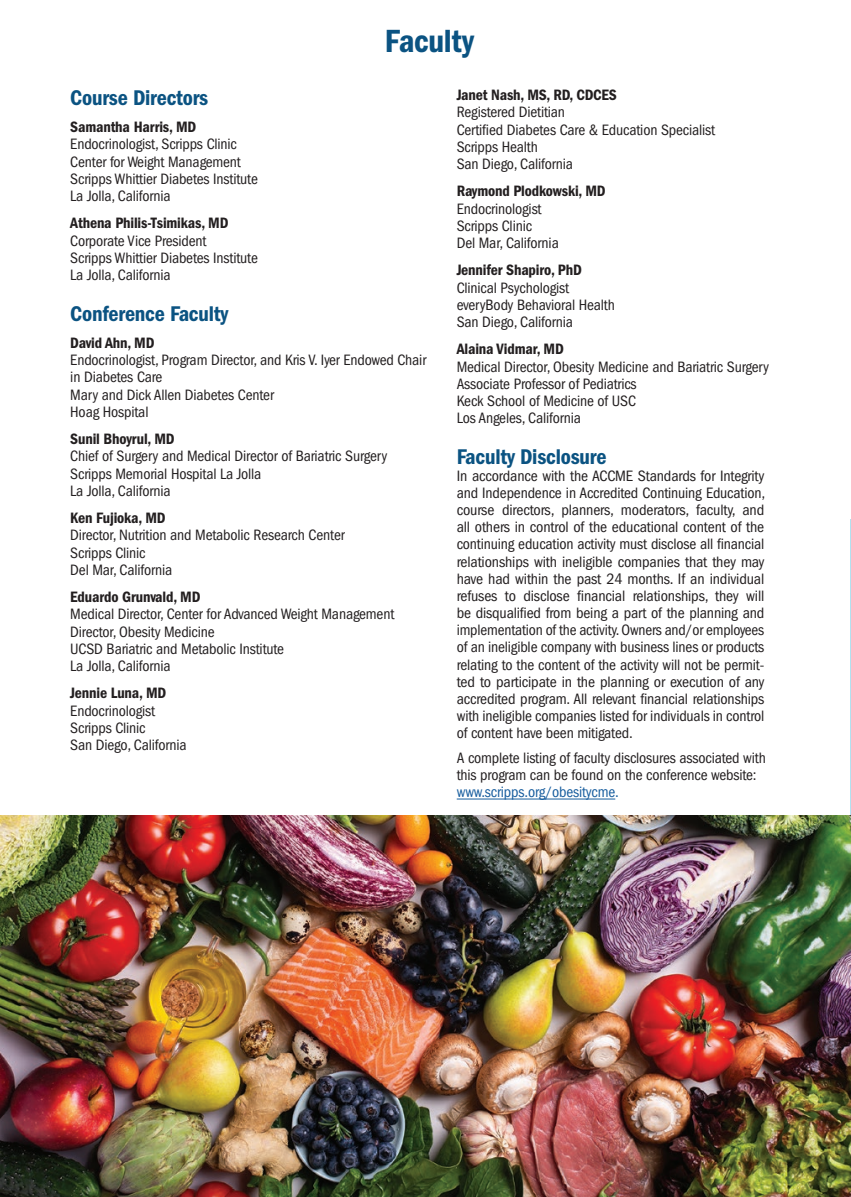
<style>
.page{position:relative;width:851px;height:1197px;background:#fff}
.page>*{position:absolute;margin:0;border:0;box-sizing:border-box;transform-origin:0 0}
.t1{font:33.25px "ITC Franklin Gothic Std Dm Cd";letter-spacing:-.015em;color:#0b5382}
.t2{font:22.05px "ITC Franklin Gothic Std Dm Cd";letter-spacing:-.01em;color:#0b5382}
.t3{font:condensed 15.58px/17.2px "ITC Franklin Gothic Std";letter-spacing:-.01em;color:#231f20}
.t4{font:15.58px "ITC Franklin Gothic Std Dm Cd";letter-spacing:-.01em;color:#231f20}
.t5{font:condensed 15.58px "ITC Franklin Gothic Std";letter-spacing:-.01em;color:#175d9e}
</style>
<div class="page">
<img style="left:850px;top:520px;width:1px;height:677px">
<img style="left:0;top:815px;width:850px;height:382px">
<hr style="left:456px;top:799px;width:159px;height:1px;background:#175d9e">
<h1 class="t1" style="left:385px;top:22px;width:91px">Faculty</h1>
<h2 class="t2" style="left:70px;top:85px;width:139px">Course Directors</h2>
<p class="t4" style="left:70px;top:118px;width:127px">Samantha Harris, MD</p>
<p class="t3" style="left:70px;top:136px;width:189px">Endocrinologist, Scripps Clinic<br>Center for Weight Management<br>Scripps Whittier Diabetes Institute<br>La Jolla, California</p>
<p class="t4" style="left:70px;top:214px;width:160px">Athena Philis-Tsimikas, MD</p>
<p class="t3" style="left:70px;top:232px;width:189px">Corporate Vice President<br>Scripps Whittier Diabetes Institute<br>La Jolla, California</p>
<h2 class="t2" style="left:70px;top:301px;width:159px">Conference Faculty</h2>
<p class="t4" style="left:70px;top:334px;width:86px">David Ahn, MD</p>
<p class="t3" style="left:70px;top:352px;width:357px">Endocrinologist, Program Director, and Kris V. Iyer Endowed Chair in Diabetes Care<br>Mary and Dick Allen Diabetes Center<br>Hoag Hospital</p>
<p class="t4" style="left:70px;top:430px;width:106px">Sunil Bhoyrul, MD</p>
<p class="t3" style="left:70px;top:448px;width:318px">Chief of Surgery and Medical Director of Bariatric Surgery<br>Scripps Memorial Hospital La Jolla<br>La Jolla, California</p>
<p class="t4" style="left:70px;top:509px;width:97px">Ken Fujioka, MD</p>
<p class="t3" style="left:70px;top:527px;width:276px">Director, Nutrition and Metabolic Research Center<br>Scripps Clinic<br>Del Mar, California</p>
<p class="t4" style="left:70px;top:588px;width:132px">Eduardo Grunvald, MD</p>
<p class="t3" style="left:70px;top:606px;width:325px">Medical Director, Center for Advanced Weight Management Director, Obesity Medicine<br>UCSD Bariatric and Metabolic Institute<br>La Jolla, California</p>
<p class="t4" style="left:70px;top:684px;width:97px">Jennie Luna, MD</p>
<p class="t3" style="left:70px;top:702px;width:118px">Endocrinologist<br>Scripps Clinic<br>San Diego, California</p>
<p class="t4" style="left:456px;top:86px;width:162px">Janet Nash, MS, RD, CDCES</p>
<p class="t3" style="left:456px;top:104px;width:260px">Registered Dietitian<br>Certified Diabetes Care &amp; Education Specialist<br>Scripps Health<br>San Diego, California</p>
<p class="t4" style="left:456px;top:182px;width:150px">Raymond Plodkowski, MD</p>
<p class="t3" style="left:456px;top:200px;width:104px">Endocrinologist<br>Scripps Clinic<br>Del Mar, California</p>
<p class="t4" style="left:456px;top:261px;width:126px">Jennifer Shapiro, PhD</p>
<p class="t3" style="left:456px;top:279px;width:160px">Clinical Psychologist everyBody Behavioral Health<br>San Diego, California</p>
<p class="t4" style="left:456px;top:340px;width:109px">Alaina Vidmar, MD</p>
<p class="t3" style="left:456px;top:358px;width:313px">Medical Director, Obesity Medicine and Bariatric Surgery Associate Professor of Pediatrics<br>Keck School of Medicine of USC<br>Los Angeles, California</p>
<h2 class="t2" style="left:456px;top:444px;width:151px">Faculty Disclosure</h2>
<p class="t3" style="left:456px;top:467px;width:310px;text-align:justify">In accordance with the ACCME Standards for Integrity and Independence in Accredited Continuing Education, course directors, planners, moderators, faculty, and all others in control of the educational content of the continuing education activity must disclose all financial relationships with ineligible companies that they may have had within the past 24 months. If an individual refuses to disclose financial relationships, they will be disqualified from being a part of the planning and implementation of the activity. Owners and/or employees of an ineligible company with business lines or products relating to the content of the activity will not be permit&shy;ted to participate in the planning or execution of any accredited program. All relevant financial relationships with ineligible companies listed for individuals in control of content have been mitigated.</p>
<p class="t3" style="left:456px;top:750px;width:311px">A complete listing of faculty disclosures associated with this program can be found on the conference website:</p>
<p class="t5" style="left:456px;top:784px;width:164px">www.scripps.org/obesitycme.</p>
</div>
